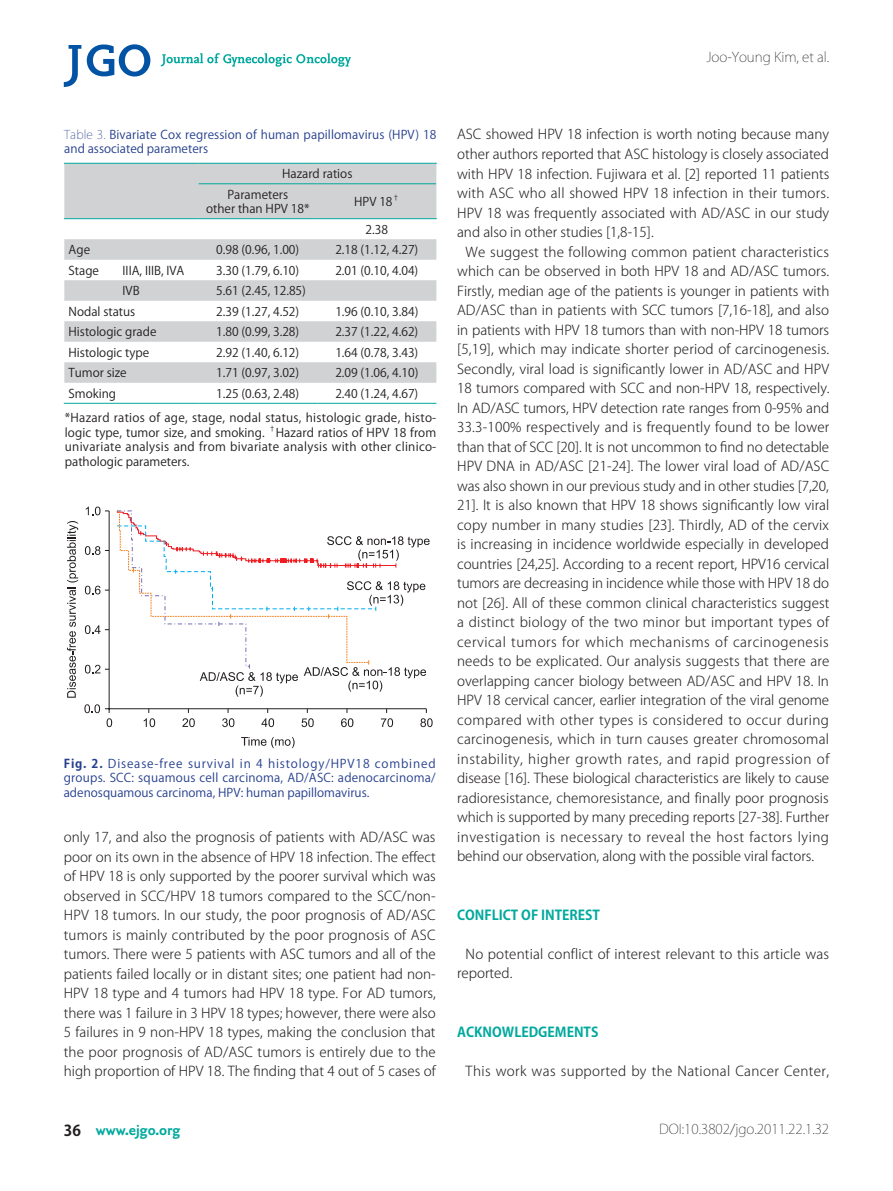
<style>
.page{position:relative;width:893px;height:1191px;background:#fff}
.page>*{position:absolute;margin:0;border:0;box-sizing:border-box;transform-origin:0 0}
.t1{font:700 15px "Nexus Sans";color:#00a99d}
.본문{font:300 13.5px/19.5px "Koz Go Pro";letter-spacing:.01em;color:#231f20;text-align:justify}
.t2{font:200 13.5px "Koz Go Pro";color:#231f20}
.서론{font:700 13.5px "Koz Go Pro";color:#00a99d}
.표내용{font:12px/14.4px "Koz Go Pro";color:#231f20;text-align:justify}
.그림제목{font:12px/14.4px "Koz Go Pro";color:#253f8e;text-align:justify}
.표내용-2{font:12px/14.4px "Koz Go Pro";letter-spacing:.02em;color:#231f20}
.표제목{font:12px/14.4px "Koz Go Pro";letter-spacing:.01em;color:#253f8e}
.표내용-3{font:7.05px "Koz Go Pro";color:#231f20}
.s1{font-weight:200}
.s2{font-weight:700}
.s3{font-family:"Koz Go Pro";color:#231f20}
</style>
<div class="page">
<svg style="left:64px;top:44px;width:86px;height:43px"></svg>
<svg style="left:161px;top:53px;width:190px;height:14px"></svg>
<div style="left:64px;top:164px;width:372px;height:54px;background:#d1d2d4"></div>
<svg style="left:64px;top:239px;width:372px;height:144px;fill:#d1d2d4"></svg>
<hr style="left:198px;top:218px;width:119px;height:1px;background:#00a99d">
<hr style="left:317px;top:218px;width:120px;height:1px;background:#00a99d">
<hr style="left:64px;top:163px;width:134px;height:1px;background:#00a99d">
<hr style="left:64px;top:218px;width:134px;height:1px;background:#00a99d">
<hr style="left:198px;top:163px;width:119px;height:1px;background:#00a99d">
<hr style="left:317px;top:163px;width:120px;height:1px;background:#00a99d">
<hr style="left:199px;top:183px;width:118px;height:1px;background:#00a99d">
<hr style="left:317px;top:183px;width:119px;height:1px;background:#00a99d">
<hr style="left:64px;top:403px;width:134px;height:1px;background:#00a99d">
<hr style="left:198px;top:403px;width:119px;height:1px;background:#00a99d">
<hr style="left:317px;top:403px;width:119px;height:1px;background:#00a99d">
<svg style="left:67px;top:521px;width:11px;height:176px"></svg>
<svg style="left:104px;top:510px;width:316px;height:203px"></svg>
<svg style="left:241px;top:737px;width:54px;height:11px"></svg>
<svg style="left:84px;top:704px;width:16px;height:9px"></svg>
<svg style="left:107px;top:718px;width:5px;height:9px"></svg>
<svg style="left:86px;top:506px;width:23px;height:9px"></svg>
<svg style="left:420px;top:708px;width:13px;height:19px"></svg>
<svg style="left:144px;top:708px;width:11px;height:19px"></svg>
<svg style="left:182px;top:708px;width:13px;height:19px"></svg>
<svg style="left:222px;top:708px;width:12px;height:19px"></svg>
<svg style="left:261px;top:708px;width:13px;height:19px"></svg>
<svg style="left:301px;top:708px;width:13px;height:19px"></svg>
<svg style="left:341px;top:708px;width:12px;height:19px"></svg>
<svg style="left:381px;top:708px;width:12px;height:19px"></svg>
<svg style="left:85px;top:546px;width:24px;height:9px"></svg>
<svg style="left:85px;top:585px;width:24px;height:9px"></svg>
<svg style="left:85px;top:625px;width:24px;height:9px"></svg>
<svg style="left:85px;top:665px;width:24px;height:8px"></svg>
<svg style="left:116px;top:510px;width:314px;height:187px"></svg>
<p class="t2" style="left:706px;top:49px;width:124px">Joo-Young Kim, et al.</p>
<p class="표제목" style="left:64px;top:128px;width:374px"><span class="s1">Table 3.</span> Bivariate Cox regression of human papillomavirus (HPV) 18 and associated parameters</p>
<p class="표내용" style="left:282px;top:167px;width:72px">Hazard ratios</p>
<p class="표내용" style="left:227px;top:187px;width:62px">Parameters</p>
<p class="표내용" style="left:206px;top:202px;width:105px">other than HPV 18*</p>
<p class="표내용" style="left:354px;top:194px;width:40px">HPV 18</p>
<p class="표내용-3" style="left:393px;top:193px;width:8px">†</p>
<p class="표내용" style="left:366px;top:222px;width:24px">2.38</p>
<p class="표내용" style="left:69px;top:243px;width:23px">Age</p>
<p class="표내용" style="left:216px;top:243px;width:85px">0.98 (0.96, 1.00)</p>
<p class="표내용" style="left:335px;top:243px;width:85px">2.18 (1.12, 4.27)</p>
<p class="표내용" style="left:69px;top:263px;width:32px">Stage</p>
<p class="표내용" style="left:123px;top:263px;width:63px">IIIA, IIIB, IVA</p>
<p class="표내용" style="left:216px;top:263px;width:85px">3.30 (1.79, 6.10)</p>
<p class="표내용" style="left:335px;top:263px;width:85px">2.01 (0.10, 4.04)</p>
<p class="표내용" style="left:123px;top:284px;width:19px">IVB</p>
<p class="표내용" style="left:216px;top:284px;width:91px">5.61 (2.45, 12.85)</p>
<p class="표내용" style="left:69px;top:304px;width:68px">Nodal status</p>
<p class="표내용" style="left:216px;top:304px;width:85px">2.39 (1.27, 4.52)</p>
<p class="표내용" style="left:335px;top:304px;width:85px">1.96 (0.10, 3.84)</p>
<p class="표내용" style="left:69px;top:325px;width:89px">Histologic grade</p>
<p class="표내용" style="left:216px;top:325px;width:85px">1.80 (0.99, 3.28)</p>
<p class="표내용" style="left:335px;top:325px;width:85px">2.37 (1.22, 4.62)</p>
<p class="표내용" style="left:69px;top:345px;width:82px">Histologic type</p>
<p class="표내용" style="left:216px;top:345px;width:85px">2.92 (1.40, 6.12)</p>
<p class="표내용" style="left:335px;top:345px;width:85px">1.64 (0.78, 3.43)</p>
<p class="표내용" style="left:69px;top:366px;width:60px">Tumor size</p>
<p class="표내용" style="left:216px;top:366px;width:85px">1.71 (0.97, 3.02)</p>
<p class="표내용" style="left:335px;top:366px;width:85px">2.09 (1.06, 4.10)</p>
<p class="표내용" style="left:69px;top:386px;width:49px">Smoking</p>
<p class="표내용" style="left:216px;top:386px;width:85px">1.25 (0.63, 2.48)</p>
<p class="표내용" style="left:335px;top:386px;width:85px">2.40 (1.24, 4.67)</p>
<p class="표내용-2" style="left:65px;top:411px;width:372px">*Hazard ratios of age, stage, nodal status, histologic grade, histo&shy;logic type, tumor size, and smoking.</p>
<p class="표내용-3" style="left:269px;top:424px;width:8px">†</p>
<p class="표내용" style="left:65px;top:425px;width:373px;text-indent:211px">Hazard ratios of HPV 18 from univariate analysis and from bivariate analysis with other clinico&shy;pathologic parameters.</p>
<p class="그림제목" style="left:64px;top:756px;width:373px"><span class="s2">Fig. 2.</span> Disease-free survival in 4 histology/HPV18 combined groups. SCC: squamous cell carcinoma, AD/ASC: adenocarcinoma/ adenosquamous carcinoma, HPV: human papillomavirus.</p>
<p class="본문" style="left:64px;top:827px;width:374px">only 17, and also the prognosis of patients with AD/ASC was poor on its own in the absence of HPV 18 infection. The effect of HPV 18 is only supported by the poorer survival which was observed in SCC/HPV 18 tumors compared to the SCC/non-HPV 18 tumors. In our study, the poor prognosis of AD/ASC tumors is mainly contributed by the poor prognosis of ASC tumors. There were 5 patients with ASC tumors and all of the patients failed locally or in distant sites; one patient had non-HPV 18 type and 4 tumors had HPV 18 type. For AD tumors, there was 1 failure in 3 HPV 18 types; however, there were also 5 failures in 9 non-HPV 18 types, making the conclusion that the poor prognosis of AD/ASC tumors is entirely due to the high proportion of HPV 18. The finding that 4 out of 5 cases of</p>
<p class="본문" style="left:457px;top:125px;width:374px">ASC showed HPV 18 infection is worth noting because many other authors reported that ASC histology is closely associated with HPV 18 infection. Fujiwara et al. [2] reported 11 patients with ASC who all showed HPV 18 infection in their tumors.<br>HPV 18 was frequently associated with AD/ASC in our study and also in other studies [1,8-15].</p>
<p class="본문" style="left:457px;top:242px;width:374px;text-indent:9px">We suggest the following common patient characteristics which can be observed in both HPV 18 and AD/ASC tumors.<br>Firstly, median age of the patients is younger in patients with AD/ASC than in patients with SCC tumors [7,16-18], and also in patients with HPV 18 tumors than with non-HPV 18 tumors [5,19], which may indicate shorter period of carcinogenesis.<br>Secondly, viral load is significantly lower in AD/ASC and HPV 18 tumors compared with SCC and non-HPV 18, respectively.<br>In AD/ASC tumors, HPV detection rate ranges from 0-95% and 33.3-100% respectively and is frequently found to be lower than that of SCC [20]. It is not uncommon to find no detectable HPV DNA in AD/ASC [21-24]. The lower viral load of AD/ASC was also shown in our previous study and in other studies [7,20, 21]. It is also known that HPV 18 shows significantly low viral copy number in many studies [23]. Thirdly, AD of the cervix is increasing in incidence worldwide especially in developed countries [24,25]. According to a recent report, HPV16 cervical tumors are decreasing in incidence while those with HPV 18 do not [26]. All of these common clinical characteristics suggest a distinct biology of the two minor but important types of cervical tumors for which mechanisms of carcinogenesis needs to be explicated. Our analysis suggests that there are overlapping cancer biology between AD/ASC and HPV 18. In HPV 18 cervical cancer, earlier integration of the viral genome compared with other types is considered to occur during carcinogenesis, which in turn causes greater chromosomal instability, higher growth rates, and rapid progression of disease [16]. These biological characteristics are likely to cause radioresistance, chemoresistance, and finally poor prognosis which is supported by many preceding reports [27-38]. Further investigation is necessary to reveal the host factors lying behind our observation, along with the possible viral factors.</p>
<p class="서론" style="left:457px;top:906px;width:144px">CONFLICT OF INTEREST</p>
<p class="본문" style="left:457px;top:944px;width:373px;text-indent:9px">No potential conflict of interest relevant to this article was reported.</p>
<p class="서론" style="left:457px;top:1023px;width:143px">ACKNOWLEDGEMENTS</p>
<p class="본문" style="left:466px;top:1061px;width:365px">This work was supported by the National Cancer Center,</p>
<p class="t1" style="left:64px;top:1120px;width:118px"><span class="s3">36</span> www.ejgo.org</p>
<p class="t2" style="left:659px;top:1120px;width:172px">DOI:10.3802/jgo.2011.22.1.32</p>
</div>
